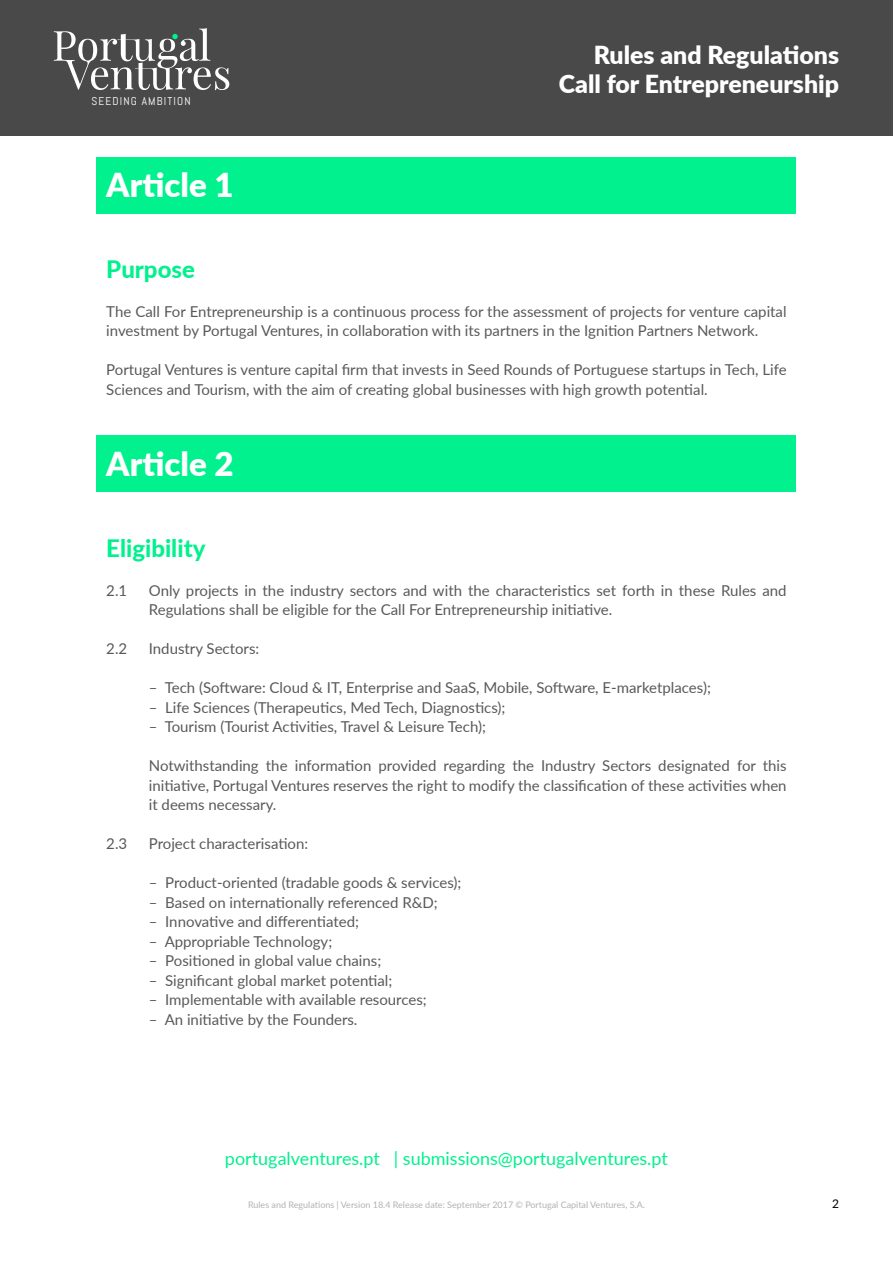
<style>
.page{position:relative;width:893px;height:1263px;background:#fff}
.page>*{position:absolute;margin:0;border:0;box-sizing:border-box;transform-origin:0 0}
.t1{font:900 33px "Lato";color:#fff}
.t2{font:900 24.9px/29.8px "Lato";color:#fff;text-align:right}
.t3{font:800 24px "Lato";color:#00f18d}
.t4{font:18px "Lato";color:#00f18d}
.t5{font:15px/19.5px "Lato";color:#595959}
.t6{font:12px "Lato";color:#000}
.t7{font:11.4px "Abel";letter-spacing:.1em;color:#fff}
.t8{font:9px "Lato";color:#b3b2b2}
</style>
<div class="page">
<div style="left:1px;top:1px;width:892px;height:135px;background:#494949"></div>
<svg style="left:54px;top:28px;width:175px;height:62px"></svg>
<div style="left:97px;top:157px;width:699px;height:56px;background:#00f18d"></div>
<div style="left:97px;top:436px;width:699px;height:56px;background:#00f18d"></div>
<p class="t7" style="left:91px;top:94px;width:101px">SEEDING AMBITION</p>
<h1 class="t1" style="left:106px;top:160px;width:129px">Article 1</h1>
<h2 class="t2" style="left:559px;top:38px;width:282px">Rules and Regulations<br>Call for Entrepreneurship</h2>
<h3 class="t3" style="left:106px;top:251px;width:90px">Purpose</h3>
<p class="t5" style="left:106px;top:301px;width:682px">The Call For Entrepreneurship is a continuous process for the assessment of projects for venture capital investment by Portugal Ventures, in collaboration with its partners in the Ignition Partners Network.</p>
<p class="t5" style="left:106px;top:359px;width:682px">Portugal Ventures is venture capital firm that invests in Seed Rounds of Portuguese startups in Tech, Life<br>Sciences and Tourism, with the aim of creating global businesses with high growth potential.</p>
<h1 class="t1" style="left:106px;top:439px;width:129px">Article 2</h1>
<h3 class="t3" style="left:106px;top:530px;width:101px">Eligibility</h3>
<p class="t5" style="left:106px;top:580px;width:22px">2.1</p>
<p class="t5" style="left:149px;top:580px;width:639px">Only projects in the industry sectors and with the characteristics set forth in these Rules and<br>Regulations shall be eligible for the Call For Entrepreneurship initiative.</p>
<p class="t5" style="left:106px;top:638px;width:22px">2.2</p>
<p class="t5" style="left:149px;top:638px;width:112px">Industry Sectors:</p>
<p class="t5" style="left:149px;top:677px;width:564px">– Tech (Software: Cloud &amp; IT, Enterprise and SaaS, Mobile, Software, E-marketplaces);</p>
<p class="t5" style="left:149px;top:697px;width:358px">– Life Sciences (Therapeutics, Med Tech, Diagnostics);</p>
<p class="t5" style="left:149px;top:716px;width:339px">– Tourism (Tourist Activities, Travel &amp; Leisure Tech);</p>
<p class="t5" style="left:149px;top:755px;width:639px;text-align:justify">Notwithstanding the information provided regarding the Industry Sectors designated for this initiative, Portugal Ventures reserves the right to modify the classification of these activities when it deems necessary.</p>
<p class="t5" style="left:106px;top:833px;width:22px">2.3</p>
<p class="t5" style="left:149px;top:833px;width:161px">Project characterisation:</p>
<p class="t5" style="left:149px;top:872px;width:314px">– Product-oriented (tradable goods &amp; services);</p>
<p class="t5" style="left:149px;top:892px;width:290px">– Based on internationally referenced R&amp;D;</p>
<p class="t5" style="left:149px;top:911px;width:212px">– Innovative and differentiated;</p>
<p class="t5" style="left:149px;top:931px;width:185px">– Appropriable Technology;</p>
<p class="t5" style="left:149px;top:950px;width:234px">– Positioned in global value chains;</p>
<p class="t5" style="left:149px;top:970px;width:245px">– Significant global market potential;</p>
<p class="t5" style="left:149px;top:989px;width:279px">– Implementable with available resources;</p>
<p class="t5" style="left:149px;top:1009px;width:210px">– An initiative by the Founders.</p>
<p class="t4" style="left:225px;top:1145px;width:444px">portugalventures.pt | submissions@portugalventures.pt</p>
<p class="t8" style="left:248px;top:1198px;width:398px">Rules and Regulations | Version 18.4 Release date: September 2017 © Portugal Capital Ventures, S.A.</p>
<p class="t6" style="left:832px;top:1195px;width:8px">2</p>
</div>
